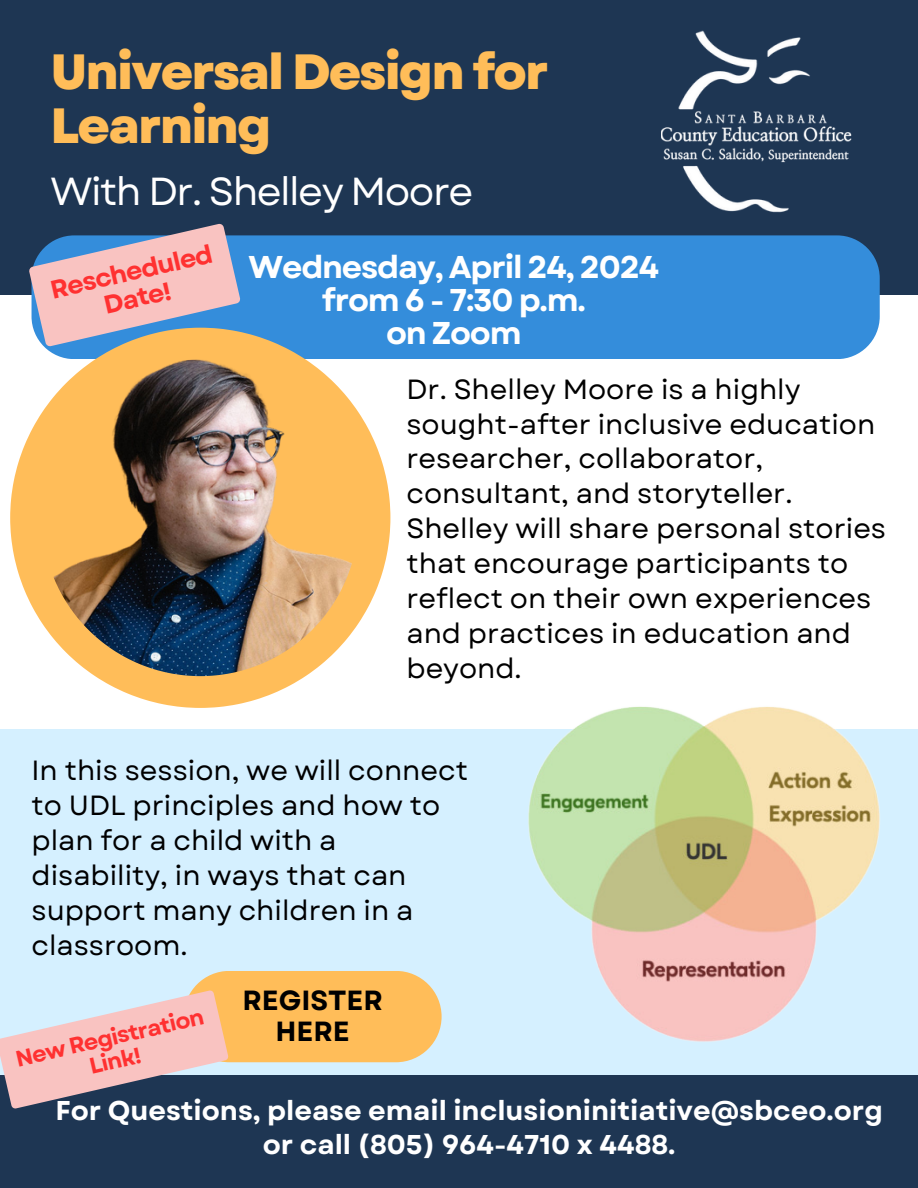
<style>
.page{position:relative;width:918px;height:1188px;background:#1e3653}
.page>*{position:absolute;margin:0;border:0;box-sizing:border-box;transform-origin:0 0}
.t1{font:800 49.5px/54px "Garet";letter-spacing:-.04em;color:#ffbd59}
.t2{font:39px "Garet";letter-spacing:-.04em;color:#fff}
.t3{font:700 31.5px/32.7px "Garet";letter-spacing:-.04em;color:#fff;text-align:center}
.t4{font:27.75px/34.8px "Garet";color:#000}
.t5{font:700 27.75px/30.3px "Garet";color:#000;text-align:center}
.t6{font:700 27.15px/33.8px "Garet";color:#fff;text-align:center}
.t7{font:700 25.5px/27px "Garet";color:#ff3131;text-align:center}
.t8{font:700 22.5px/23.5px "Garet";color:#ff3131;text-align:center}
</style>
<div class="page">
<div style="left:0;top:295px;width:918px;height:759px;background:#fff"></div>
<img style="left:661px;top:31px;width:191px;height:182px">
<div style="left:32px;top:235px;width:848px;height:124px;background:#348ddb;border-radius:43px"></div>
<div style="left:0;top:729px;width:918px;height:346px;background:#d5f0ff"></div>
<div style="left:184px;top:971px;width:257px;height:91px;background:#ffbd59;border-radius:46px"></div>
<svg style="left:10px;top:332px;width:380px;height:376px"></svg>
<img style="left:42px;top:359px;width:317px;height:317px">
<img style="left:528px;top:706px;width:352px;height:336px">
<svg style="left:28px;top:223px;width:213px;height:124px"></svg>
<svg style="left:0;top:990px;width:229px;height:119px"></svg>
<h6 class="t1" style="left:50px;top:45px;width:500px">Universal Design for<br>Learning</h6>
<p class="t2" style="left:50px;top:164px;width:424px">With Dr. Shelley Moore</p>
<p class="t7" style="left:48px;top:277px;width:167px;rotate:-13deg">Rescheduled<br>Date!</p>
<h2 class="t3" style="left:249px;top:251px;width:412px">Wednesday, April 24, 2024 from 6 - 7:30 p.m.<br>on Zoom</h2>
<p class="t4" style="left:406px;top:372px;width:481px">Dr. Shelley Moore is a highly sought-after inclusive education researcher, collaborator, consultant, and storyteller.<br>Shelley will share personal stories that encourage participants to reflect on their own experiences and practices in education and beyond.</p>
<h4 class="t4" style="left:32px;top:753px;width:438px">In this session, we will connect to UDL principles and how to plan for a child with a disability, in ways that can support many children in a classroom.</h4>
<h5 class="t8" style="left:13px;top:1048px;width:194px;rotate:-13deg">New Registration<br>Link!</h5>
<p class="t5" style="left:242px;top:986px;width:142px">REGISTER<br>HERE</p>
<h6 class="t6" style="left:55px;top:1094px;width:829px">For Questions, please email inclusioninitiative@sbceo.org or call (805) 964-4710 x 4488.</h6>
</div>
